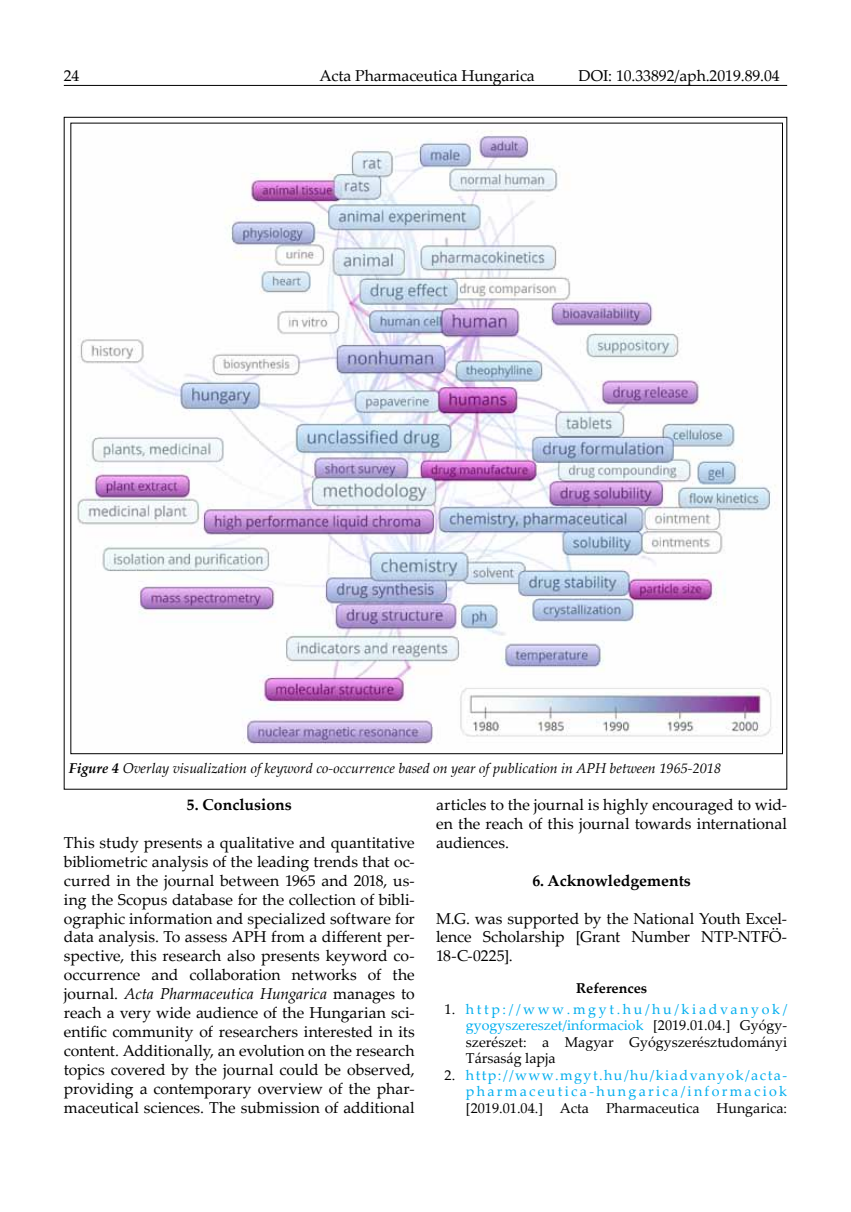
<style>
.page{position:relative;width:851px;height:1212px;background:#fff}
.page>*{position:absolute;margin:0;border:0;box-sizing:border-box;transform-origin:0 0}
.t1{font:15.75px/18.9px "Palatino Linotype";letter-spacing:-.005em;color:#000;text-align:justify}
.t2{font:700 15.75px "Palatino Linotype";color:#000}
.t3{font:14.25px/16.5px "Palatino Linotype";color:#000;text-align:justify}
.t4{font:italic 14.25px "Palatino Linotype";color:#000}
.t5{font:14.25px/16.5px "Palatino Linotype";letter-spacing:.135em;color:#00aeef;text-align:right}
.t6{font:700 14.25px "Palatino Linotype";color:#000}
.s1{font-weight:700}
.s2{font-style:italic}
.s3{color:#00aeef}
.s4{color:#000}
</style>
<div class="page">
<hr style="left:64px;top:85px;width:723px;height:1px;background:#000">
<img style="left:77px;top:131px;width:699px;height:613px">
<p class="t1" style="left:64px;top:65px;width:17px">24</p>
<p class="t1" style="left:319px;top:65px;width:244px">Acta Pharmaceutica Hungarica D</p>
<p class="t1" style="left:590px;top:65px;width:190px">OI: 10.33892/aph.2019.89.04</p>
<p class="t4" style="left:69px;top:758px;width:653px"><span class="s1">Figure 4</span> Overlay visualization of keyword co-occurrence based on year of publication in APH between 1965-2018</p>
<p class="t2" style="left:187px;top:793px;width:106px">5. Conclusions</p>
<p class="t1" style="left:64px;top:832px;width:352px">This study presents a qualitative and quantitative bibliometric analysis of the leading trends that oc&shy;curred in the journal between 1965 and 2018, us&shy;ing the Scopus database for the collection of bibli&shy;ographic information and specialized software for data analysis. To assess APH from a different per&shy;spective, this research also presents keyword co&shy;occurrence and collaboration networks of the journal. <span class="s2">Acta Pharmaceutica Hungarica</span> manages to reach a very wide audience of the Hungarian sci&shy;entific community of researchers interested in its content. Additionally, an evolution on the research topics covered by the journal could be observed, providing a contemporary overview of the phar&shy;maceutical sciences. The submission of additional</p>
<p class="t1" style="left:436px;top:795px;width:352px">articles to the journal is highly encouraged to wid&shy;en the reach of this journal towards international audiences.</p>
<p class="t2" style="left:532px;top:869px;width:160px">6. Acknowledgements</p>
<p class="t1" style="left:436px;top:908px;width:352px">M.G. was supported by the National Youth Excel&shy;lence Scholarship [Grant Number NTP-NTFÖ-18-C-0225].</p>
<p class="t6" style="left:576px;top:978px;width:73px">References</p>
<p class="t3" style="left:466px;top:1000px;width:323px;text-indent:-21px">1. <span class="s3">http://www.mgyt.hu/hu/kiadvanyok/ gyogyszereszet/informaciok</span> [2019.01.04.] Gyógy&shy;szerészet: a Magyar Gyógyszerésztudományi Társaság lapja</p>
<p class="t5" style="left:444px;top:1066px;width:344px"><span class="s4">2.</span> http://www.mgyt.hu/hu/kiadvanyok/acta&shy;pharmaceutica-hungarica/informaciok</p>
<p class="t3" style="left:466px;top:1099px;width:323px">[2019.01.04.] Acta Pharmaceutica Hungarica:</p>
</div>
